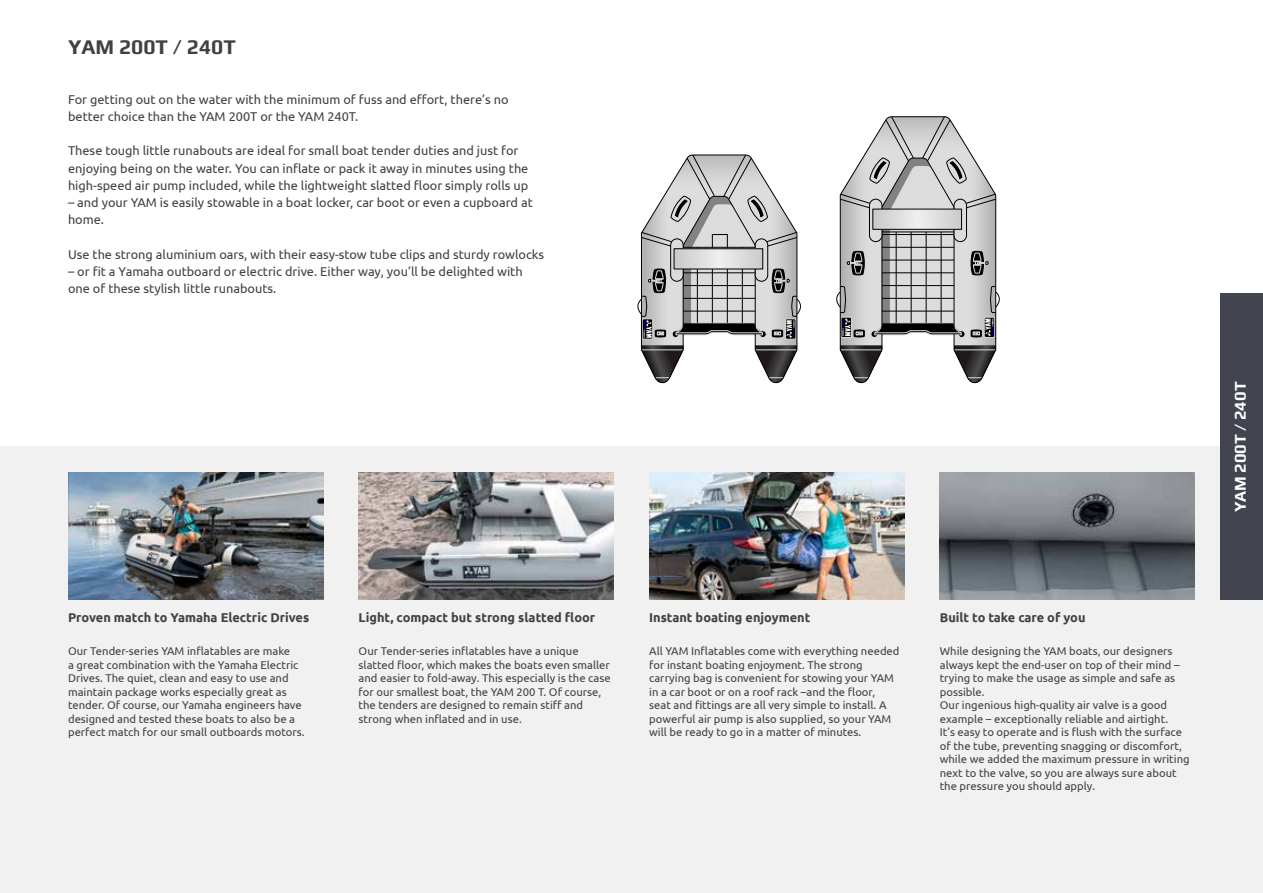
<style>
.page{position:relative;width:1263px;height:893px;background:#fff}
.page>*{position:absolute;margin:0;border:0;box-sizing:border-box;transform-origin:0 0}
.t1{font:700 21px "Play";color:#414042}
.t2{font:700 16.5px "Play";color:#fff}
.t3{font:12.75px/17.2px "Ubuntu";color:#414042}
.t4{font:700 12.75px "Ubuntu";color:#414042}
.t5{font:11.25px/13.5px "Ubuntu";color:#414042}
</style>
<div class="page">
<div style="left:0;top:446px;width:1263px;height:447px;background:#f1f1f2"></div>
<img style="left:68px;top:472px;width:255px;height:128px">
<img style="left:359px;top:472px;width:255px;height:128px">
<svg style="left:637px;top:155px;width:164px;height:229px"></svg>
<svg style="left:836px;top:116px;width:164px;height:268px"></svg>
<img style="left:649px;top:472px;width:255px;height:128px">
<img style="left:940px;top:472px;width:255px;height:128px">
<div style="left:1220px;top:293px;width:43px;height:307px;background:#42454f"></div>
<h1 class="t1" style="left:68px;top:34px;width:169px">YAM 200T / 240T</h1>
<p class="t3" style="left:68px;top:90px;width:442px">For getting out on the water with the minimum of fuss and effort, there’s no better choice than the YAM 200T or the YAM 240T.</p>
<p class="t3" style="left:68px;top:142px;width:462px">These tough little runabouts are ideal for small boat tender duties and just for enjoying being on the water. You can inflate or pack it away in minutes using the high-speed air pump included, while the lightweight slatted floor simply rolls up</p>
<p class="t3" style="left:68px;top:193px;width:466px">– and your YAM is easily stowable in a boat locker, car boot or even a cupboard at home.</p>
<p class="t3" style="left:68px;top:245px;width:478px">Use the strong aluminium oars, with their easy-stow tube clips and sturdy rowlocks</p>
<p class="t3" style="left:68px;top:262px;width:456px">– or fit a Yamaha outboard or electric drive. Either way, you’ll be delighted with one of these stylish little runabouts.</p>
<p class="t4" style="left:68px;top:610px;width:243px">Proven match to Yamaha Electric Drives</p>
<p class="t5" style="left:68px;top:644px;width:238px">Our Tender-series YAM inflatables are make<br>a great combination with the Yamaha Electric Drives. The quiet, clean and easy to use and maintain package works especially great as tender. Of course, our Yamaha engineers have designed and tested these boats to also be a perfect match for our small outboards motors.</p>
<p class="t4" style="left:359px;top:610px;width:238px">Light, compact but strong slatted floor</p>
<p class="t5" style="left:359px;top:644px;width:254px">Our Tender-series inflatables have a unique slatted floor, which makes the boats even smaller and easier to fold-away. This especially is the case for our smallest boat, the YAM 200 T. Of course, the tenders are designed to remain stiff and strong when inflated and in use.</p>
<p class="t4" style="left:649px;top:610px;width:163px">Instant boating enjoyment</p>
<p class="t5" style="left:649px;top:644px;width:252px">All YAM Inflatables come with everything needed for instant boating enjoyment. The strong carrying bag is convenient for stowing your YAM in a car boot or on a roof rack –and the floor, seat and fittings are all very simple to install. A powerful air pump is also supplied, so your YAM will be ready to go in a matter of minutes.</p>
<p class="t4" style="left:940px;top:610px;width:147px">Built to take care of you</p>
<p class="t5" style="left:940px;top:644px;width:251px">While designing the YAM boats, our designers always kept the end-user on top of their mind – trying to make the usage as simple and safe as possible.<br>Our ingenious high-quality air valve is a good example – exceptionally reliable and airtight.<br>It’s easy to operate and is flush with the surface of the tube, preventing snagging or discomfort, while we added the maximum pressure in writing next to the valve, so you are always sure about the pressure you should apply.</p>
<h2 class="t2" style="left:1230px;top:512px;width:132px;rotate:-90deg">YAM 200T / 240T</h2>
</div>
